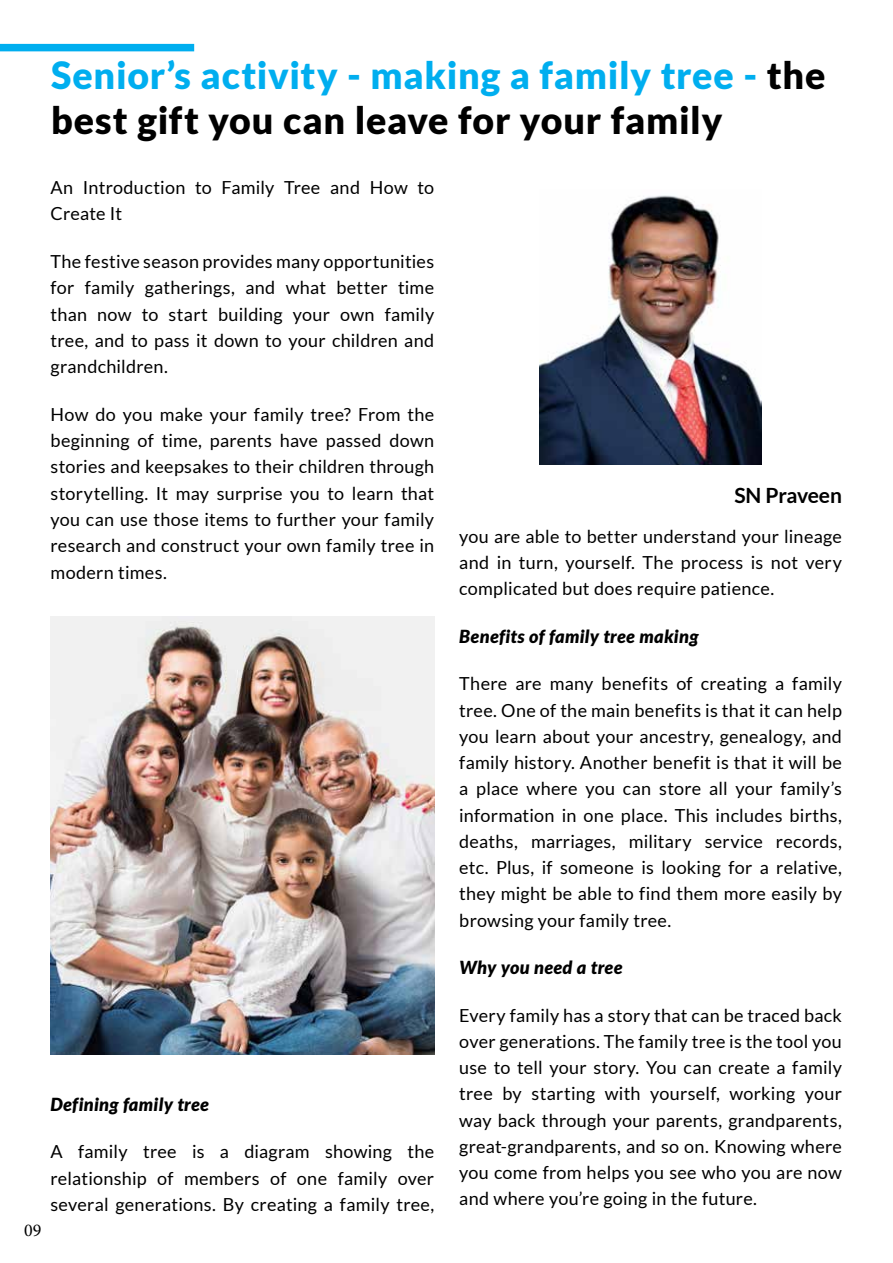
<style>
.page{position:relative;width:893px;height:1263px;background:#fff}
.page>*{position:absolute;margin:0;border:0;box-sizing:border-box;transform-origin:0 0}
.t1{font:900 37.5px/45px "Lato";letter-spacing:.02em;color:#00aeef}
.t2{font:700 21px "Lato";letter-spacing:-.015em;color:#000}
.t3{font:18px/26.2px "Lato";letter-spacing:.015em;color:#000;text-align:justify}
.t4{font:italic 900 18px "Lato";letter-spacing:.02em;color:#000}
.t5{font:18px "Minion Pro";color:#000}
.s1{color:#000}
</style>
<div class="page">
<div style="left:0;top:44px;width:194px;height:7px;background:#00aeef"></div>
<img style="left:539px;top:195px;width:223px;height:269px">
<img style="left:51px;top:616px;width:383px;height:438px">
<h1 class="t1" style="left:51px;top:52px;width:776px">Senior’s activity - making a family tree - <span class="s1">the best gift you can leave for your family</span></h1>
<p class="t3" style="left:51px;top:174px;width:385px">An Introduction to Family Tree and How to<br>Create It</p>
<p class="t3" style="left:51px;top:248px;width:385px">The festive season provides many opportunities for family gatherings, and what better time than now to start building your own family tree, and to pass it down to your children and grandchildren.</p>
<p class="t3" style="left:51px;top:401px;width:385px">How do you make your family tree? From the beginning of time, parents have passed down stories and keepsakes to their children through storytelling. It may surprise you to learn that you can use those items to further your family research and construct your own family tree in modern times.</p>
<p class="t5" style="left:24px;top:1218px;width:19px">09</p>
<p class="t4" style="left:51px;top:1093px;width:160px">Defining family tree</p>
<p class="t3" style="left:51px;top:1138px;width:385px">A family tree is a diagram showing the relationship of members of one family over several generations. By creating a family tree,</p>
<p class="t2" style="left:734px;top:483px;width:109px">SN Praveen</p>
<p class="t3" style="left:459px;top:523px;width:384px">you are able to better understand your lineage and in turn, yourself. The process is not very complicated but does require patience.</p>
<p class="t4" style="left:459px;top:626px;width:241px">Benefits of family tree making</p>
<p class="t3" style="left:459px;top:671px;width:384px">There are many benefits of creating a family tree. One of the main benefits is that it can help you learn about your ancestry, genealogy, and family history. Another benefit is that it will be a place where you can store all your family’s information in one place. This includes births, deaths, marriages, military service records, etc. Plus, if someone is looking for a relative, they might be able to find them more easily by browsing your family tree.</p>
<p class="t4" style="left:459px;top:957px;width:165px">Why you need a tree</p>
<p class="t3" style="left:459px;top:1002px;width:384px">Every family has a story that can be traced back over generations. The family tree is the tool you use to tell your story. You can create a family tree by starting with yourself, working your way back through your parents, grandparents, great-grandparents, and so on. Knowing where you come from helps you see who you are now and where you’re going in the future.</p>
</div>
